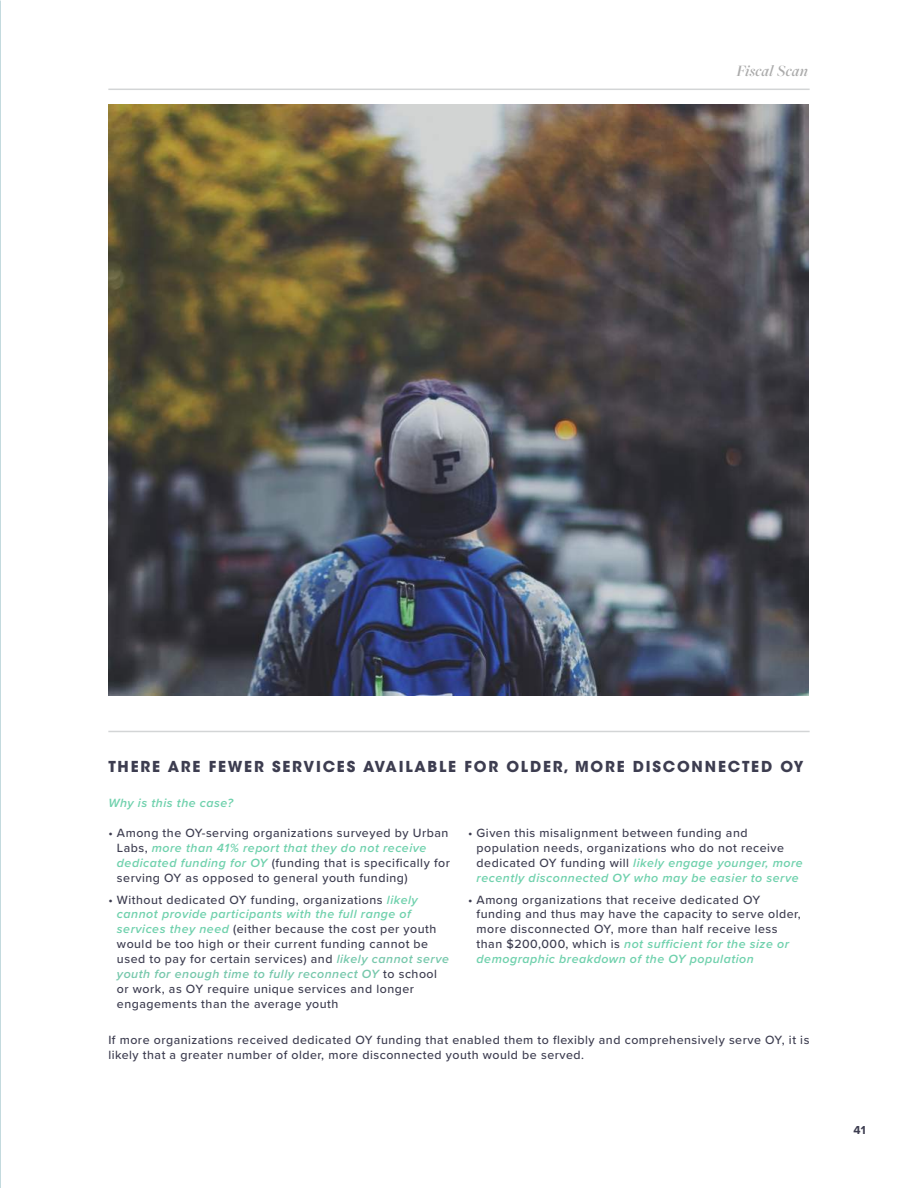
<style>
.page{position:relative;width:918px;height:1188px;background:#fff}
.page>*{position:absolute;margin:0;border:0;box-sizing:border-box;transform-origin:0 0}
.t1{font:italic 600 16.5px "Freight Big Pro";letter-spacing:.02em;color:#ababab}
.t2{font:700 15px "ITC Avant Garde Std";letter-spacing:.12em;color:#3d3d50}
.t3{font:500 12.3px/14.9px "Proxima Nova";letter-spacing:.04em;color:#3d3d50}
.t4{font:italic 600 12.3px "Proxima Nova";letter-spacing:.04em;color:#70d1ad}
.t5{font:700 12px "Proxima Nova";color:#3d3d50}
.s1{font-weight:600;font-style:italic;color:#70d1ad}
.s2{font-weight:600;font-style:italic;color:#77c8ac}
</style>
<div class="page">
<hr style="left:108px;top:89px;width:702px;height:1px;background:#d3d5d6">
<hr style="left:108px;top:731px;width:702px;height:1px;background:#d3d5d6">
<img style="left:108px;top:105px;width:700px;height:591px">
<h1 class="t1" style="left:736px;top:60px;width:73px">Fiscal Scan</h1>
<p class="t2" style="left:108px;top:757px;width:697px">THERE ARE FEWER SERVICES AVAILABLE FOR OLDER, MORE DISCONNECTED OY</p>
<p class="t4" style="left:108px;top:793px;width:126px">Why is this the case?</p>
<p class="t3" style="left:117px;top:825px;width:334px;text-indent:-9px">• Among the OY-serving organizations surveyed by Urban Labs, <span class="s1">more than 41% report that they do not receive dedicated funding for OY</span> (funding that is specifically for serving OY as opposed to general youth funding)</p>
<p class="t3" style="left:117px;top:892px;width:334px;text-indent:-9px">• Without dedicated OY funding, organizations <span class="s1">likely cannot provide participants with the full range of services they need</span> (either because the cost per youth would be too high or their current funding cannot be used to pay for certain services) and <span class="s2">likely cannot serve youth for enough time to fully reconnect OY</span> to school or work, as OY require unique services and longer engagements than the average youth</p>
<p class="t3" style="left:477px;top:825px;width:328px;text-indent:-9px">• Given this misalignment between funding and population needs, organizations who do not receive dedicated OY funding will <span class="s1">likely engage younger, more recently disconnected OY who may be easier to serve</span></p>
<p class="t3" style="left:477px;top:892px;width:326px;text-indent:-9px">• Among organizations that receive dedicated OY funding and thus may have the capacity to serve older, more disconnected OY, more than half receive less than $200,000, which is <span class="s1">not sufficient for the size or demographic breakdown of the OY population</span></p>
<p class="t3" style="left:108px;top:1032px;width:703px">If more organizations received dedicated OY funding that enabled them to flexibly and comprehensively serve OY, it is likely that a greater number of older, more disconnected youth would be served.</p>
<p class="t5" style="left:854px;top:1122px;width:14px">41</p>
</div>
